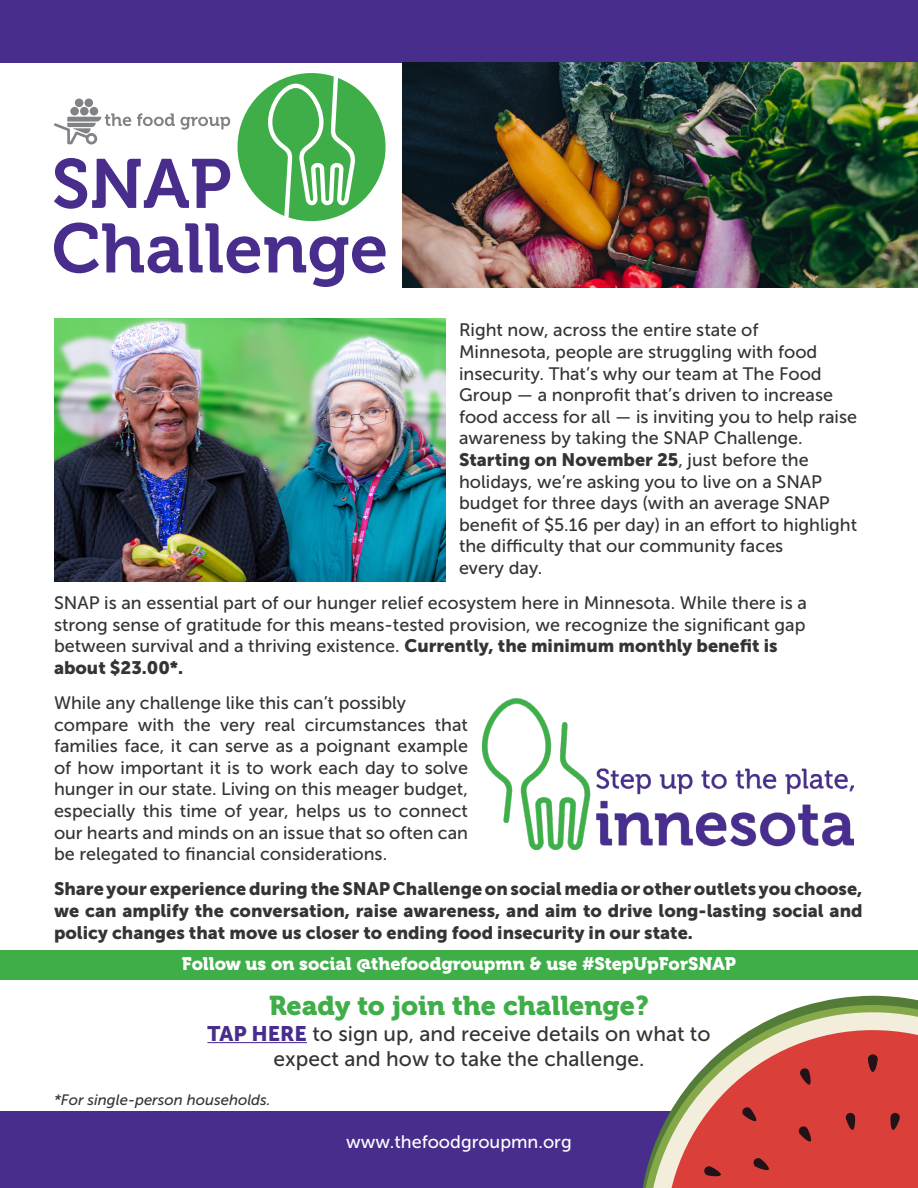
<style>
.page{position:relative;width:918px;height:1188px;background:#fff}
.page>*{position:absolute;margin:0;border:0;box-sizing:border-box;transform-origin:0 0}
.t1{font:27px "Museo 900";color:#3fae49}
.t2{font:21px/25.2px "Museo Sans 500";color:#343433;text-align:center}
.t3{font:18px/21.6px "Museo Sans 500";color:#343433}
.t4{font:18px/21.6px "Museo Sans 900";color:#343433;text-align:justify}
.t5{font:18px "Museo 900";color:#fff}
.t6{font:18px "Museo Sans 500";color:#fff}
.t7{font:italic 15px "Museo Sans 500";color:#343433}
.s1{font-family:"Museo Sans 500"}
.s2{font-family:"Museo Sans 900"}
.s3{font-family:"Museo Sans 900";color:#482d8d}
</style>
<div class="page">
<div style="left:0;top:0;width:918px;height:63px;background:#482d8d"></div>
<svg style="left:54px;top:73px;width:332px;height:214px"></svg>
<img style="left:403px;top:63px;width:515px;height:224px">
<img style="left:54px;top:318px;width:392px;height:264px">
<img style="left:483px;top:698px;width:371px;height:151px">
<div style="left:0;top:1111px;width:918px;height:77px;background:#482d8d"></div>
<svg style="left:811px;top:996px;width:107px;height:8px"></svg>
<svg style="left:642px;top:1004px;width:276px;height:184px"></svg>
<hr style="left:207px;top:1042px;width:100px;height:1px;background:#482d8d">
<div style="left:0;top:950px;width:918px;height:30px;background:#3fae49"></div>
<p class="t3" style="left:459px;top:320px;width:400px">Right now, across the entire state of<br>Minnesota, people are struggling with food insecurity. That’s why our team at The Food Group — a nonprofit that’s driven to increase food access for all — is inviting you to help raise awareness by taking the SNAP Challenge.</p>
<p class="t4" style="left:459px;top:449px;width:351px">Starting on November 25<span class="s1">, just before the</span></p>
<p class="t3" style="left:459px;top:471px;width:400px">holidays, we’re asking you to live on a SNAP budget for three days (with an average SNAP benefit of $5.16 per day) in an effort to highlight the difficulty that our community faces<br>every day.</p>
<p class="t3" style="left:54px;top:592px;width:754px;text-align:justify">SNAP is an essential part of our hunger relief ecosystem here in Minnesota. While there is a strong sense of gratitude for this means-tested provision, we recognize the significant gap between survival and a thriving existence. <span class="s2">Currently, the minimum monthly benefit is</span></p>
<p class="t4" style="left:54px;top:657px;width:131px">about $23.00*.</p>
<p class="t3" style="left:54px;top:692px;width:416px">While any challenge like this can’t possibly compare with the very real circumstances that families face, it can serve as a poignant example of how important it is to work each day to solve hunger in our state. Living on this meager budget, especially this time of year, helps us to connect our hearts and minds on an issue that so often can be relegated to financial considerations.</p>
<p class="t4" style="left:54px;top:878px;width:810px">Share your experience during the SNAP Challenge on social media or other outlets you choose, we can amplify the conversation, raise awareness, and aim to drive long-lasting social and policy changes that move us closer to ending food insecurity in our state.</p>
<p class="t5" style="left:182px;top:954px;width:556px">Follow us on social @thefoodgroupmn &amp; use #StepUpForSNAP</p>
<h1 class="t1" style="left:269px;top:991px;width:381px">Ready to join the challenge?</h1>
<p class="t2" style="left:207px;top:1021px;width:505px"><span class="s3">TAP HERE</span> to sign up, and receive details on what to expect and how to take the challenge.</p>
<p class="t7" style="left:54px;top:1092px;width:218px">*For single-person households.</p>
<p class="t6" style="left:346px;top:1131px;width:227px">www.thefoodgroupmn.org</p>
</div>
